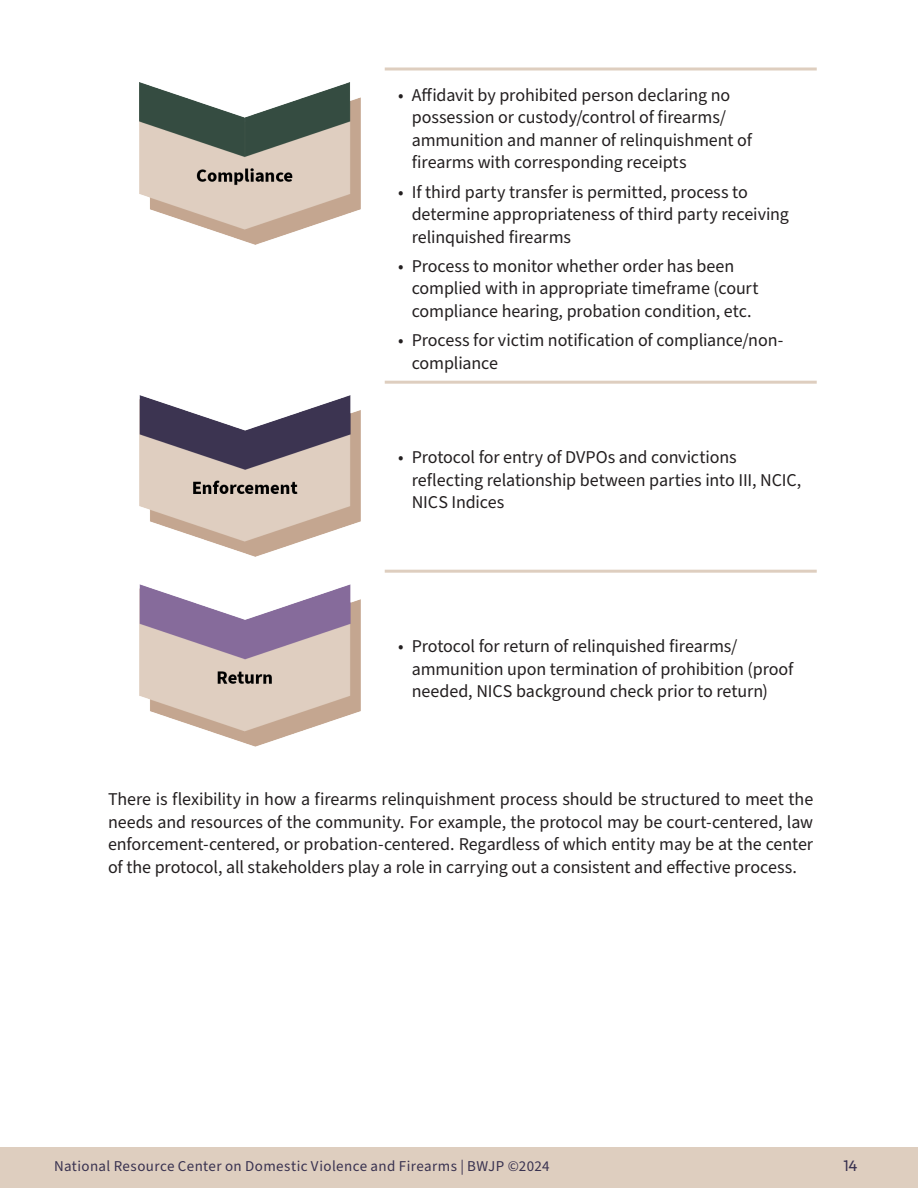
<style>
.page{position:relative;width:918px;height:1188px;background:#fff}
.page>*{position:absolute;margin:0;border:0;box-sizing:border-box;transform-origin:0 0}
.body_copy{font:18px/22.5px "Source Sans Pro";letter-spacing:-.005em;color:#231f20}
.t1{font:15px "Source Sans Pro";letter-spacing:.025em;color:#393250}
.t2{font:15px "Outfit";color:#393250}
</style>
<div class="page">
<div style="left:0;top:1148px;width:918px;height:40px;background:#decebf"></div>
<hr style="left:385px;top:68px;width:432px;height:2px;background:#decebf">
<hr style="left:385px;top:381px;width:432px;height:3px;background:#decebf">
<hr style="left:385px;top:570px;width:432px;height:3px;background:#decebf">
<img style="left:139px;top:82px;width:221px;height:162px">
<img style="left:139px;top:396px;width:221px;height:161px">
<img style="left:139px;top:585px;width:221px;height:161px">
<p class="body_copy" style="left:412px;top:84px;width:342px;text-indent:-14px">• Affidavit by prohibited person declaring no possession or custody/control of firearms/ ammunition and manner of relinquishment of firearms with corresponding receipts</p>
<p class="body_copy" style="left:412px;top:181px;width:379px;text-indent:-14px">• If third party transfer is permitted, process to determine appropriateness of third party receiving relinquished firearms</p>
<p class="body_copy" style="left:412px;top:255px;width:348px;text-indent:-14px">• Process to monitor whether order has been complied with in appropriate timeframe (court compliance hearing, probation condition, etc.</p>
<p class="body_copy" style="left:412px;top:330px;width:373px;text-indent:-14px">• Process for victim notification of compliance/non&shy;compliance</p>
<p class="body_copy" style="left:412px;top:447px;width:391px;text-indent:-14px">• Protocol for entry of DVPOs and convictions reflecting relationship between parties into III, NCIC,<br>NICS Indices</p>
<p class="body_copy" style="left:412px;top:636px;width:383px;text-indent:-14px">• Protocol for return of relinquished firearms/ ammunition upon termination of prohibition (proof needed, NICS background check prior to return)</p>
<p class="body_copy" style="left:108px;top:788px;width:707px;text-align:justify">There is flexibility in how a firearms relinquishment process should be structured to meet the needs and resources of the community. For example, the protocol may be court-centered, law enforcement-centered, or probation-centered. Regardless of which entity may be at the center of the protocol, all stakeholders play a role in carrying out a consistent and effective process.</p>
<p class="t1" style="left:54px;top:1156px;width:497px">National Resource Center on Domestic Violence and Firearms | BWJP ©2024</p>
<p class="t2" style="left:843px;top:1156px;width:16px">14</p>
</div>
